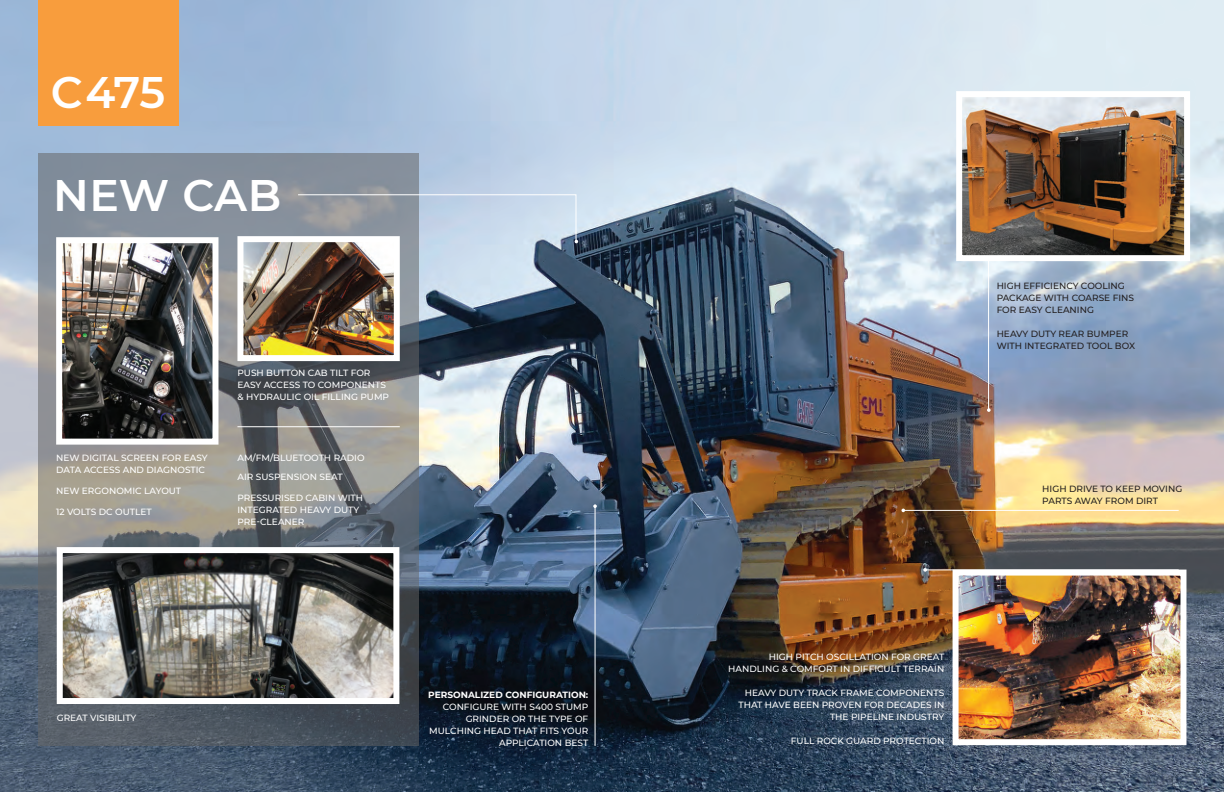
<style>
.page{position:relative;width:1224px;height:792px;background:#fff}
.page>*{position:absolute;margin:0;border:0;box-sizing:border-box;transform-origin:0 0}
.t1{font:600 44.1px "Montserrat";color:#fff}
.t2{font:500 9px/12px "Montserrat";color:#fff;text-align:right}
.t3{font:500 9px/12px "Montserrat";color:#231f20}
.t4{font:700 9px "Montserrat";color:#fff}
</style>
<div class="page">
<img style="left:0;top:0;width:1224px;height:792px">
<div style="left:38px;top:0;width:141px;height:125px;background:#f89d3d"></div>
<svg style="left:923px;top:568px;width:4px;height:4px"></svg>
<hr style="left:926px;top:570px;width:253px;height:1px;background:#fff">
<hr style="left:903px;top:510px;width:276px;height:1px;background:#fff">
<img style="left:963px;top:98px;width:220px;height:156px">
<div style="left:956px;top:91px;width:234px;height:170px;border:6px solid #fff"></div>
<hr style="left:988px;top:261px;width:1px;height:149px;background:#fff">
<svg style="left:987px;top:408px;width:4px;height:4px"></svg>
<svg style="left:38px;top:153px;width:381px;height:593px;background:#797e82"></svg>
<img style="left:63px;top:244px;width:149px;height:194px">
<div style="left:56px;top:237px;width:163px;height:208px;border:6px solid #fff"></div>
<svg style="left:297px;top:194px;width:281px;height:50px;background:#b2becb"></svg>
<img style="left:244px;top:243px;width:149px;height:111px">
<div style="left:237px;top:236px;width:163px;height:125px;border:6px solid #fff"></div>
<img style="left:64px;top:554px;width:328px;height:143px">
<div style="left:57px;top:547px;width:342px;height:157px;border:6px solid #fff"></div>
<hr style="left:237px;top:426px;width:163px;height:1px;background:#fff">
<hr style="left:595px;top:506px;width:1px;height:240px;background:#fff">
<svg style="left:593px;top:504px;width:4px;height:4px"></svg>
<img style="left:960px;top:577px;width:219px;height:161px">
<div style="left:953px;top:570px;width:233px;height:175px;border:6px solid #fff"></div>
<p class="t1" style="left:51px;top:61px;width:116px">C475</p>
<p class="t1" style="left:53px;top:164px;width:230px">NEW CAB</p>
<p class="t2" style="left:56px;top:451px;width:153px;text-align:left">NEW DIGITAL SCREEN FOR EASY<br>DATA ACCESS AND DIAGNOSTIC</p>
<p class="t2" style="left:56px;top:484px;width:127px">NEW ERGONOMIC LAYOUT</p>
<p class="t2" style="left:56px;top:505px;width:97px">12 VOLTS DC OUTLET</p>
<p class="t2" style="left:237px;top:367px;width:153px;text-align:left">PUSH BUTTON CAB TILT FOR<br>EASY ACCESS TO COMPONENTS &amp; HYDRAULIC OIL FILLING PUMP</p>
<p class="t2" style="left:237px;top:451px;width:129px">AM/FM/BLUETOOTH RADIO</p>
<p class="t2" style="left:237px;top:470px;width:107px">AIR SUSPENSION SEAT</p>
<p class="t2" style="left:237px;top:491px;width:127px;text-align:left">PRESSURISED CABIN WITH<br>INTEGRATED HEAVY DUTY<br>PRE-CLEANER</p>
<p class="t2" style="left:57px;top:712px;width:81px">GREAT VISIBILITY</p>
<p class="t4" style="left:428px;top:689px;width:162px">PERSONALIZED CONFIGURATION:</p>
<p class="t2" style="left:429px;top:701px;width:161px">CONFIGURE WITH S400 STUMP<br>GRINDER OR THE TYPE OF<br>MULCHING HEAD THAT FITS YOUR<br>APPLICATION BEST</p>
<p class="t3" style="left:997px;top:279px;width:139px">HIGH EFFICIENCY COOLING<br>PACKAGE WITH COARSE FINS<br>FOR EASY CLEANING</p>
<p class="t3" style="left:997px;top:327px;width:140px">HEAVY DUTY REAR BUMPER<br>WITH INTEGRATED TOOL BOX</p>
<p class="t3" style="left:1042px;top:482px;width:141px">HIGH DRIVE TO KEEP MOVING<br>PARTS AWAY FROM DIRT</p>
<p class="t2" style="left:728px;top:651px;width:218px">HIGH PITCH OSCILLATION FOR GREAT<br>HANDLING &amp; COMFORT IN DIFFICULT TERRAIN</p>
<p class="t2" style="left:738px;top:687px;width:207px">HEAVY DUTY TRACK FRAME COMPONENTS<br>THAT HAVE BEEN PROVEN FOR DECADES IN<br>THE PIPELINE INDUSTRY</p>
<p class="t2" style="left:791px;top:735px;width:155px">FULL ROCK GUARD PROTECTION</p>
</div>
